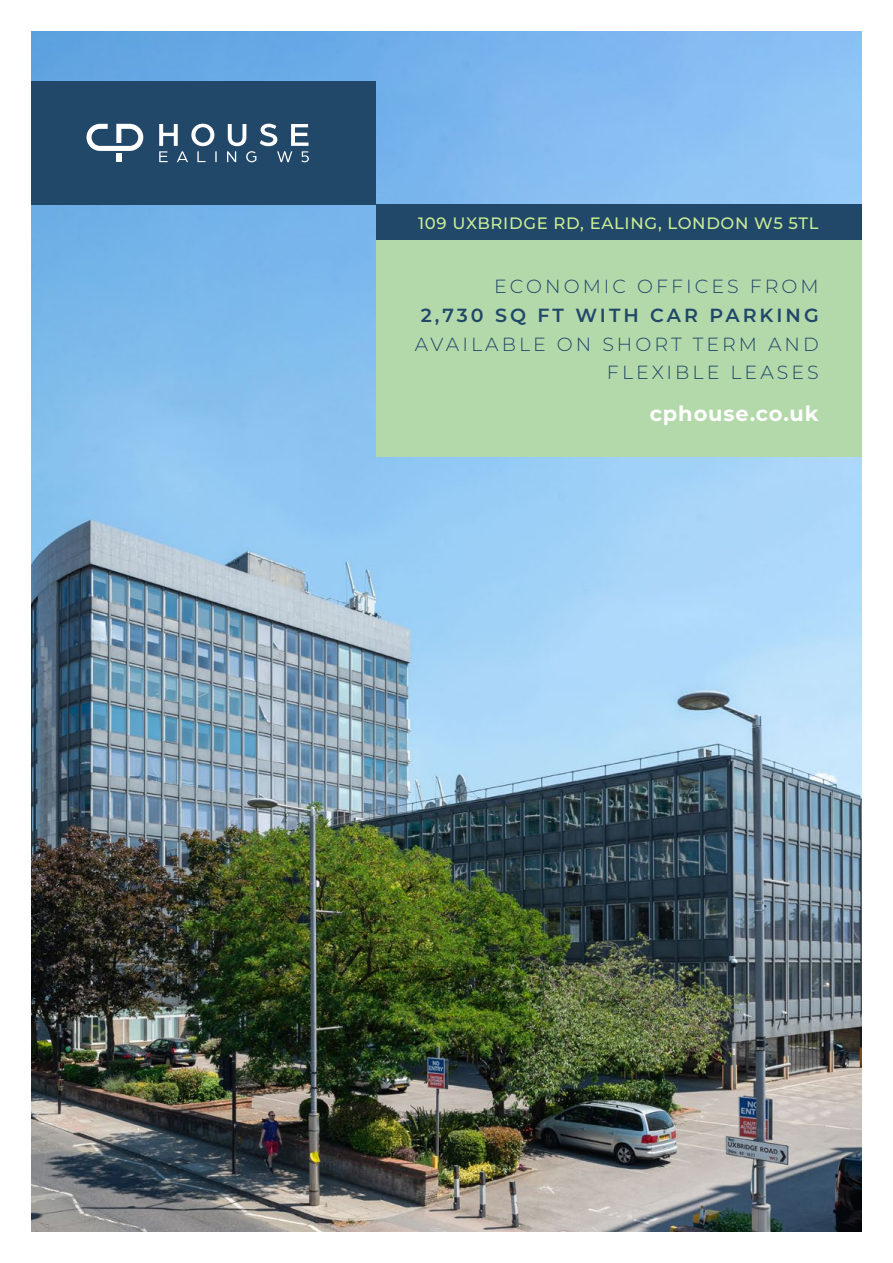
<style>
.page{position:relative;width:893px;height:1263px;background:#fff}
.page>*{position:absolute;margin:0;border:0;box-sizing:border-box;transform-origin:0 0}
.t1{font:700 21px "Montserrat";letter-spacing:.04em;color:#fff}
.t2{font:300 19.05px/28.5px "Montserrat";letter-spacing:.16em;color:#214769;text-align:right}
.t3{font:600 19.05px "Montserrat";letter-spacing:.16em;color:#214769}
.t4{font:500 16.5px "Montserrat";letter-spacing:.04em;color:#c9ed96}
</style>
<div class="page">
<img style="left:32px;top:32px;width:829px;height:1199px">
<div style="left:32px;top:81px;width:344px;height:124px;background:#214769"></div>
<svg style="left:86px;top:124px;width:57px;height:27px"></svg>
<div style="left:116px;top:154px;width:5px;height:8px;background:#fff"></div>
<svg style="left:159px;top:124px;width:150px;height:38px"></svg>
<div style="left:376px;top:240px;width:485px;height:217px;background:#b3d9ab"></div>
<div style="left:376px;top:205px;width:485px;height:35px;background:#214769"></div>
<p class="t4" style="left:418px;top:212px;width:402px">109 UXBRIDGE RD, EALING, LONDON W5 5TL</p>
<p class="t2" style="left:494px;top:272px;width:326px">ECONOMIC OFFICES FROM</p>
<p class="t3" style="left:421px;top:302px;width:400px">2,730 SQ FT WITH CAR PARKING</p>
<p class="t2" style="left:415px;top:329px;width:405px">AVAILABLE ON SHORT TERM AND<br>FLEXIBLE LEASES</p>
<p class="t1" style="left:650px;top:398px;width:171px">cphouse.co.uk</p>
</div>
